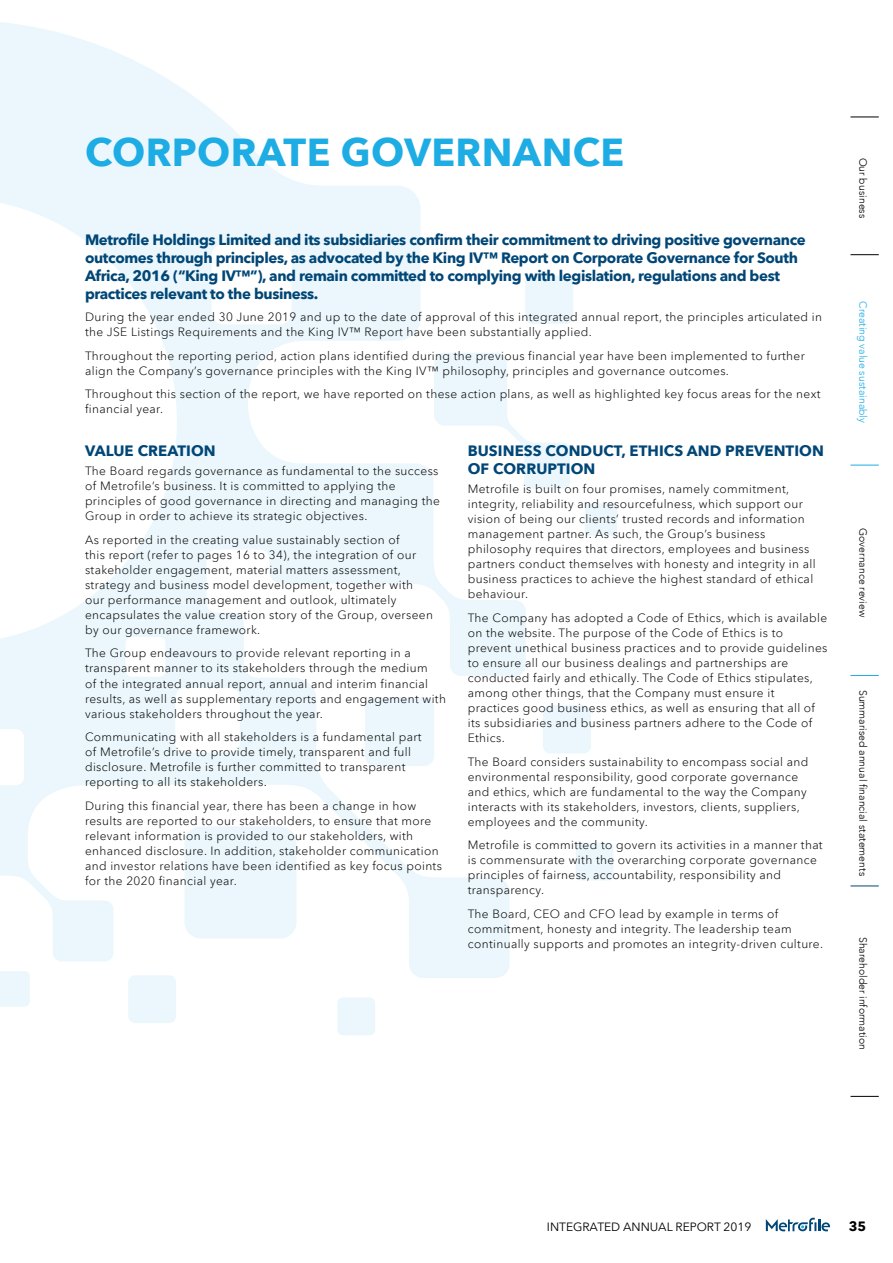
<style>
.page{position:relative;width:893px;height:1263px;background:#fff}
.page>*{position:absolute;margin:0;border:0;box-sizing:border-box;transform-origin:0 0}
.t1{font:700 39px "Avenir Next LT Pro";letter-spacing:.01em;color:#1dace3}
.t2{font:700 15px/18px "Avenir Next LT Pro";letter-spacing:-.025em;color:#004676}
.t3{font:700 15px/18px "Avenir Next LT Pro";letter-spacing:.005em;color:#004676}
.t4{font:700 13.5px "Avenir Next";color:#000}
.t5{font:300 12px/15px "Avenir Next LT Pro";letter-spacing:.03em;color:#000}
.t6{font:12px "Avenir Next";color:#000}
.t7{font:300 10.5px "Avenir";color:#000}
.t8{font:300 10.5px "Avenir";color:#1dace3}
</style>
<div class="page">
<svg style="left:766px;top:1218px;width:64px;height:13px"></svg>
<div style="left:128px;top:975px;width:48px;height:48px;background:#ebf7fc;border-radius:7px"></div>
<div style="left:525px;top:276px;width:48px;height:48px;background:#ebf7fc;border-radius:7px"></div>
<svg style="left:0;top:978px;width:30px;height:29px"></svg>
<div style="left:337px;top:997px;width:38px;height:38px;background:#ebf7fc;border-radius:6px"></div>
<div style="left:526px;top:440px;width:44px;height:49px;background:#ebf7fc"></div>
<svg style="left:0;top:22px;width:526px;height:956px"></svg>
<div style="left:585px;top:503px;width:32px;height:33px;background:#ebf7fc;border-radius:5px"></div>
<div style="left:543px;top:705px;width:48px;height:48px;background:#ebf7fc;border-radius:7px"></div>
<div style="left:576px;top:843px;width:38px;height:38px;background:#ebf7fc;border-radius:6px"></div>
<svg style="left:850px;top:885px;width:29px;height:1px"></svg>
<svg style="left:850px;top:1096px;width:29px;height:1px"></svg>
<svg style="left:850px;top:465px;width:29px;height:1px"></svg>
<svg style="left:850px;top:675px;width:29px;height:1px"></svg>
<svg style="left:850px;top:117px;width:29px;height:1px"></svg>
<svg style="left:850px;top:254px;width:29px;height:1px"></svg>
<h1 class="t1" style="left:85px;top:128px;width:541px">CORPORATE GOVERNANCE</h1>
<p class="t2" style="left:85px;top:231px;width:722px">Metrofile Holdings Limited and its subsidiaries confirm their commitment to driving positive governance outcomes through principles, as advocated by the King IV™ Report on Corporate Governance for South Africa, 2016 (“King IV™”), and remain committed to complying with legislation, regulations and best practices relevant to the business.</p>
<p class="t5" style="left:85px;top:309px;width:738px">During the year ended 30 June 2019 and up to the date of approval of this integrated annual report, the principles articulated in the JSE Listings Requirements and the King IV™ Report have been substantially applied.</p>
<p class="t5" style="left:85px;top:348px;width:721px">Throughout the reporting period, action plans identified during the previous financial year have been implemented to further align the Company’s governance principles with the King IV™ philosophy, principles and governance outcomes.</p>
<p class="t5" style="left:85px;top:387px;width:737px">Throughout this section of the report, we have reported on these action plans, as well as highlighted key focus areas for the next financial year.</p>
<p class="t3" style="left:85px;top:442px;width:132px">VALUE CREATION</p>
<p class="t5" style="left:85px;top:464px;width:356px">The Board regards governance as fundamental to the success of Metrofile’s business. It is committed to applying the principles of good governance in directing and managing the Group in order to achieve its strategic objectives.</p>
<p class="t5" style="left:85px;top:532px;width:349px">As reported in the creating value sustainably section of<br>this report (refer to pages 16 to 34), the integration of our stakeholder engagement, material matters assessment, strategy and business model development, together with our performance management and outlook, ultimately encapsulates the value creation story of the Group, overseen by our governance framework.</p>
<p class="t5" style="left:85px;top:646px;width:362px">The Group endeavours to provide relevant reporting in a transparent manner to its stakeholders through the medium<br>of the integrated annual report, annual and interim financial results, as well as supplementary reports and engagement with various stakeholders throughout the year.</p>
<p class="t5" style="left:85px;top:729px;width:338px">Communicating with all stakeholders is a fundamental part of Metrofile’s drive to provide timely, transparent and full disclosure. Metrofile is further committed to transparent reporting to all its stakeholders.</p>
<p class="t5" style="left:85px;top:798px;width:358px">During this financial year, there has been a change in how results are reported to our stakeholders, to ensure that more relevant information is provided to our stakeholders, with enhanced disclosure. In addition, stakeholder communication and investor relations have been identified as key focus points for the 2020 financial year.</p>
<p class="t3" style="left:468px;top:442px;width:358px">BUSINESS CONDUCT, ETHICS AND PREVENTION<br>OF CORRUPTION</p>
<p class="t5" style="left:468px;top:482px;width:349px">Metrofile is built on four promises, namely commitment, integrity, reliability and resourcefulness, which support our vision of being our clients’ trusted records and information management partner. As such, the Group’s business philosophy requires that directors, employees and business partners conduct themselves with honesty and integrity in all business practices to achieve the highest standard of ethical behaviour.</p>
<p class="t5" style="left:468px;top:610px;width:361px">The Company has adopted a Code of Ethics, which is available on the website. The purpose of the Code of Ethics is to prevent unethical business practices and to provide guidelines to ensure all our business dealings and partnerships are conducted fairly and ethically. The Code of Ethics stipulates, among other things, that the Company must ensure it practices good business ethics, as well as ensuring that all of its subsidiaries and business partners adhere to the Code of Ethics.</p>
<p class="t5" style="left:468px;top:754px;width:342px">The Board considers sustainability to encompass social and environmental responsibility, good corporate governance and ethics, which are fundamental to the way the Company interacts with its stakeholders, investors, clients, suppliers, employees and the community.</p>
<p class="t5" style="left:468px;top:837px;width:356px">Metrofile is committed to govern its activities in a manner that is commensurate with the overarching corporate governance principles of fairness, accountability, responsibility and transparency.</p>
<p class="t5" style="left:468px;top:906px;width:357px">The Board, CEO and CFO lead by example in terms of commitment, honesty and integrity. The leadership team continually supports and promotes an integrity-driven culture.</p>
<p class="t7" style="left:869px;top:158px;width:62px;rotate:90deg">Our business</p>
<p class="t8" style="left:869px;top:301px;width:123px;rotate:90deg">Creating value sustainably</p>
<p class="t7" style="left:869px;top:528px;width:91px;rotate:90deg">Governance review</p>
<p class="t7" style="left:869px;top:690px;width:188px;rotate:90deg">Summarised annual financial statements</p>
<p class="t7" style="left:869px;top:937px;width:115px;rotate:90deg">Shareholder information</p>
<p class="t6" style="left:547px;top:1217px;width:206px">INTEGRATED ANNUAL REPORT 2019</p>
<p class="t4" style="left:849px;top:1215px;width:19px">35</p>
</div>
